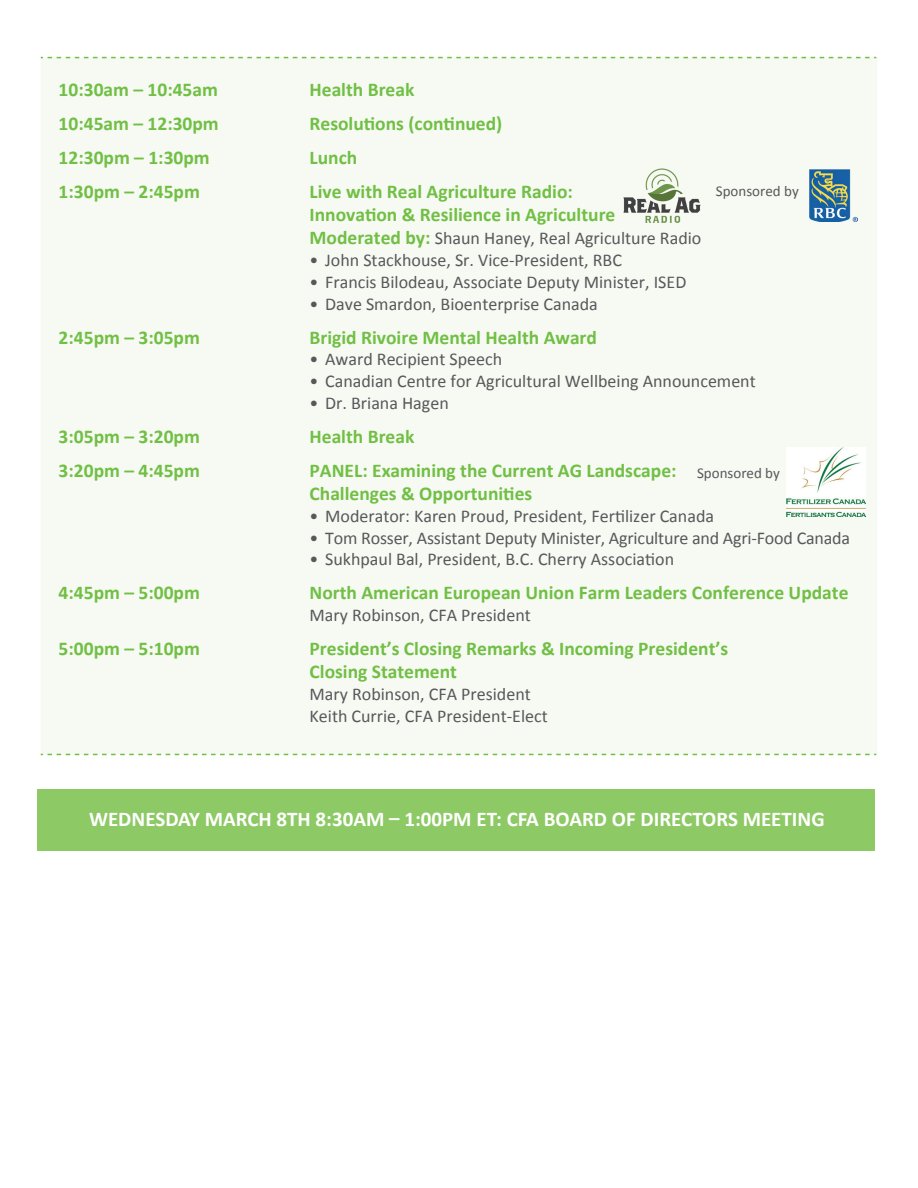
<style>
.page{position:relative;width:918px;height:1188px;background:#fff}
.page>*{position:absolute;margin:0;border:0;box-sizing:border-box;transform-origin:0 0}
.t1{font:700 21px "Calibri";color:#fff}
.t2{font:700 19.5px/23.4px "Calibri";color:#71bf44}
.t3{font:18px/21.8px "Calibri";color:#57585a}
.t4{font:15px "Calibri";color:#57585a}
.s1{font-weight:700;font-size:19.5px;color:#71bf44}
</style>
<div class="page">
<div style="left:41px;top:58px;width:836px;height:696px;background:#f6faf3"></div>
<svg style="left:41px;top:754px;width:835px;height:1px"></svg>
<svg style="left:41px;top:57px;width:835px;height:1px"></svg>
<div style="left:37px;top:789px;width:838px;height:62px;background:#8dc964"></div>
<img style="left:624px;top:169px;width:77px;height:53px">
<img style="left:810px;top:170px;width:47px;height:52px">
<img style="left:787px;top:448px;width:78px;height:68px">
<p class="t2" style="left:59px;top:77px;width:161px">10:30am – 10:45am</p>
<p class="t2" style="left:310px;top:77px;width:106px">Health Break</p>
<p class="t2" style="left:59px;top:111px;width:162px">10:45am – 12:30pm</p>
<p class="t2" style="left:310px;top:111px;width:194px">Resolutions (continued)</p>
<p class="t2" style="left:59px;top:145px;width:153px">12:30pm – 1:30pm</p>
<p class="t2" style="left:310px;top:145px;width:49px">Lunch</p>
<p class="t2" style="left:59px;top:179px;width:143px">1:30pm – 2:45pm</p>
<p class="t2" style="left:310px;top:179px;width:307px">Live with Real Agriculture Radio:<br>Innovation &amp; Resilience in Agriculture</p>
<p class="t3" style="left:310px;top:227px;width:393px"><span class="s1">Moderated by:</span> Shaun Haney, Real Agriculture Radio</p>
<p class="t3" style="left:310px;top:249px;width:314px">• John Stackhouse, Sr. Vice-President, RBC</p>
<p class="t3" style="left:310px;top:271px;width:378px">• Francis Bilodeau, Associate Deputy Minister, ISED</p>
<p class="t3" style="left:310px;top:292px;width:290px">• Dave Smardon, Bioenterprise Canada</p>
<p class="t2" style="left:59px;top:325px;width:143px">2:45pm – 3:05pm</p>
<p class="t2" style="left:310px;top:325px;width:289px">Brigid Rivoire Mental Health Award</p>
<p class="t3" style="left:310px;top:348px;width:194px">• Award Recipient Speech</p>
<p class="t3" style="left:310px;top:370px;width:448px">• Canadian Centre for Agricultural Wellbeing Announcement</p>
<p class="t3" style="left:310px;top:391px;width:141px">• Dr. Briana Hagen</p>
<p class="t2" style="left:59px;top:424px;width:143px">3:05pm – 3:20pm</p>
<p class="t2" style="left:310px;top:424px;width:106px">Health Break</p>
<p class="t2" style="left:59px;top:458px;width:143px">3:20pm – 4:45pm</p>
<p class="t2" style="left:310px;top:458px;width:368px">PANEL: Examining the Current AG Landscape:<br>Challenges &amp; Opportunities</p>
<p class="t3" style="left:310px;top:504px;width:406px">• Moderator: Karen Proud, President, Fertilizer Canada</p>
<p class="t3" style="left:310px;top:526px;width:542px">• Tom Rosser, Assistant Deputy Minister, Agriculture and Agri-Food Canada</p>
<p class="t3" style="left:310px;top:548px;width:366px">• Sukhpaul Bal, President, B.C. Cherry Association</p>
<p class="t2" style="left:59px;top:580px;width:143px">4:45pm – 5:00pm</p>
<p class="t2" style="left:310px;top:580px;width:540px">North American European Union Farm Leaders Conference Update</p>
<p class="t3" style="left:310px;top:604px;width:223px">Mary Robinson, CFA President</p>
<p class="t2" style="left:59px;top:636px;width:143px">5:00pm – 5:10pm</p>
<p class="t2" style="left:310px;top:636px;width:420px">President’s Closing Remarks &amp; Incoming President’s<br>Closing Statement</p>
<p class="t3" style="left:310px;top:683px;width:240px">Mary Robinson, CFA President<br>Keith Currie, CFA President-Elect</p>
<p class="t4" style="left:716px;top:180px;width:84px">Sponsored by</p>
<p class="t4" style="left:697px;top:463px;width:84px">Sponsored by</p>
<p class="t1" style="left:89px;top:804px;width:737px">WEDNESDAY MARCH 8TH 8:30AM – 1:00PM ET: CFA BOARD OF DIRECTORS MEETING</p>
</div>
